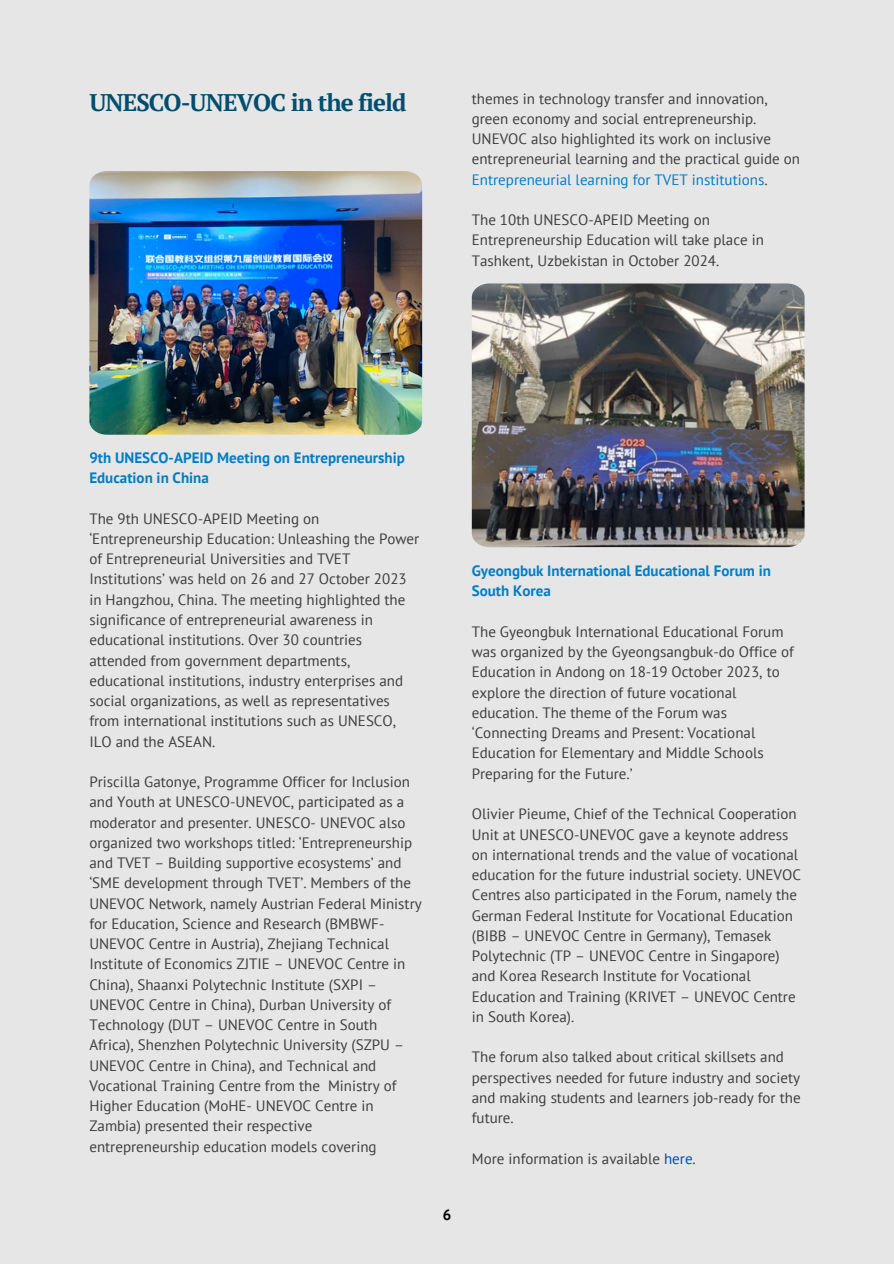
<style>
.page{position:relative;width:894px;height:1264px;background:#fff}
.page>*{position:absolute;margin:0;border:0;box-sizing:border-box;transform-origin:0 0}
.t1{font:700 24px "PT Serif";letter-spacing:-.04em;color:#004d6d}
.t2{font:15px/20.2px "PT Sans";color:#3d3d3d}
.t3{font:700 15px/20.2px "PT Sans";color:#007dc3}
.t4{font:700 15px "PT Sans";color:#000}
.s1{color:#007dc3}
.s2{color:#004aad}
</style>
<div class="page">
<div style="left:0;top:0;width:893px;height:1263px;background:#e6e6e7"></div>
<img style="left:89px;top:171px;width:333px;height:264px">
<img style="left:471px;top:283px;width:333px;height:264px">
<h1 class="t1" style="left:89px;top:86px;width:318px">UNESCO-UNEVOC in the field</h1>
<p class="t2" style="left:471px;top:88px;width:330px">themes in technology transfer and innovation, green economy and social entrepreneurship.<br>UNEVOC also highlighted its work on inclusive entrepreneurial learning and the practical guide on <span class="s1">Entrepreneurial learning for TVET institutions</span>.</p>
<p class="t2" style="left:471px;top:209px;width:293px">The 10th UNESCO-APEID Meeting on<br>Entrepreneurship Education will take place in<br>Tashkent, Uzbekistan in October 2024.</p>
<p class="t3" style="left:89px;top:447px;width:317px">9th UNESCO-APEID Meeting on Entrepreneurship<br>Education in China</p>
<p class="t2" style="left:89px;top:508px;width:331px">The 9th UNESCO-APEID Meeting on ‘Entrepreneurship Education: Unleashing the Power of Entrepreneurial Universities and TVET Institutions’ was held on 26 and 27 October 2023 in Hangzhou, China. The meeting highlighted the significance of entrepreneurial awareness in educational institutions. Over 30 countries attended from government departments, educational institutions, industry enterprises and social organizations, as well as representatives from international institutions such as UNESCO, ILO and the ASEAN.</p>
<p class="t2" style="left:89px;top:771px;width:334px">Priscilla Gatonye, Programme Officer for Inclusion and Youth at UNESCO-UNEVOC, participated as a moderator and presenter. UNESCO- UNEVOC also organized two workshops titled: ‘Entrepreneurship and TVET – Building supportive ecosystems’ and ‘SME development through TVET’. Members of the UNEVOC Network, namely Austrian Federal Ministry for Education, Science and Research (BMBWF-UNEVOC Centre in Austria), Zhejiang Technical Institute of Economics ZJTIE – UNEVOC Centre in China), Shaanxi Polytechnic Institute (SXPI – UNEVOC Centre in China), Durban University of Technology (DUT – UNEVOC Centre in South Africa), Shenzhen Polytechnic University (SZPU – UNEVOC Centre in China), and Technical and Vocational Training Centre from the Ministry of Higher Education (MoHE- UNEVOC Centre in Zambia) presented their respective entrepreneurship education models covering</p>
<p class="t4" style="left:442px;top:1205px;width:10px">6</p>
<p class="t3" style="left:471px;top:560px;width:300px">Gyeongbuk International Educational Forum in<br>South Korea</p>
<p class="t2" style="left:471px;top:621px;width:323px">The Gyeongbuk International Educational Forum was organized by the Gyeongsangbuk-do Office of Education in Andong on 18-19 October 2023, to explore the direction of future vocational education. The theme of the Forum was ‘Connecting Dreams and Present: Vocational Education for Elementary and Middle Schools Preparing for the Future.’</p>
<p class="t2" style="left:471px;top:803px;width:330px">Olivier Pieume, Chief of the Technical Cooperation Unit at UNESCO-UNEVOC gave a keynote address on international trends and the value of vocational education for the future industrial society. UNEVOC Centres also participated in the Forum, namely the German Federal Institute for Vocational Education (BIBB – UNEVOC Centre in Germany), Temasek Polytechnic (TP – UNEVOC Centre in Singapore) and Korea Research Institute for Vocational Education and Training (KRIVET – UNEVOC Centre in South Korea).</p>
<p class="t2" style="left:471px;top:1046px;width:330px">The forum also talked about critical skillsets and perspectives needed for future industry and society and making students and learners job-ready for the future.</p>
<p class="t2" style="left:471px;top:1147px;width:225px">More information is available <span class="s2">here</span>.</p>
</div>
